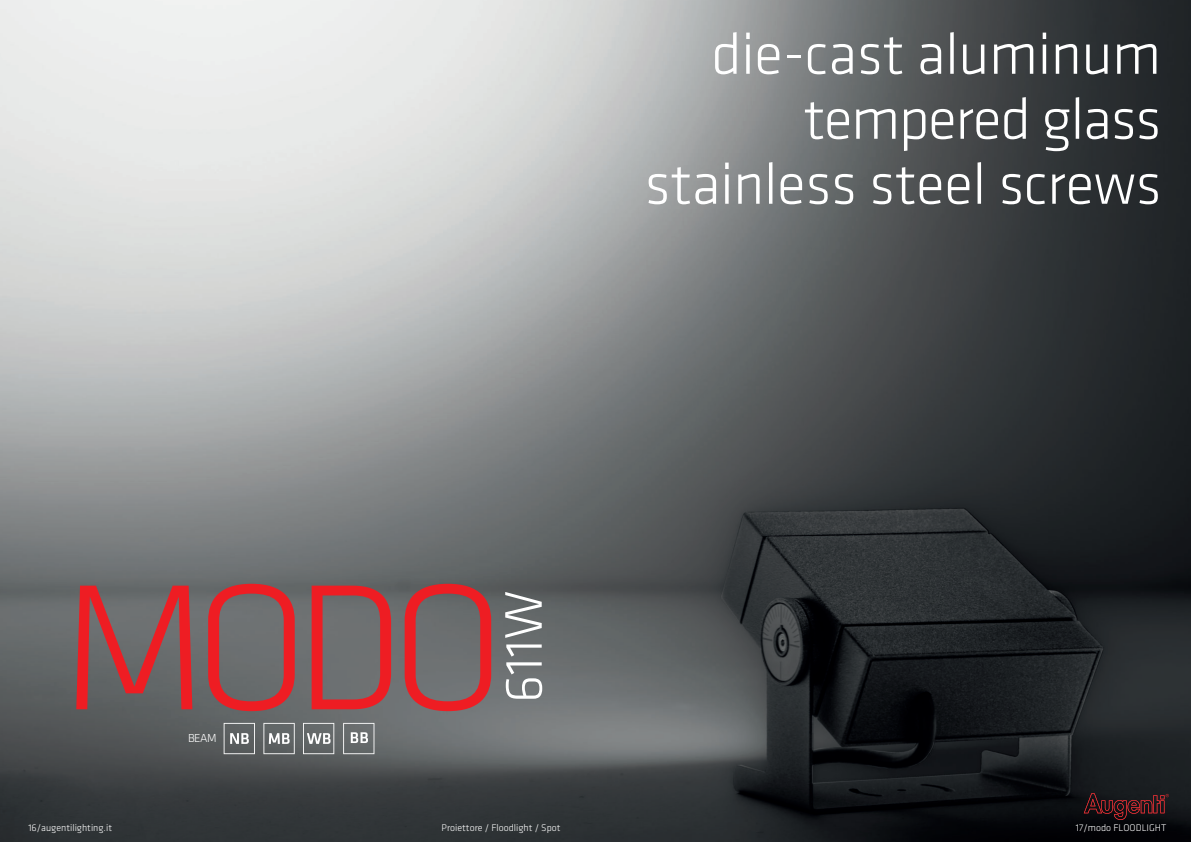
<style>
.page{position:relative;width:1191px;height:842px;background:#fff}
.page>*{position:absolute;margin:0;border:0;box-sizing:border-box;transform-origin:0 0}
.t1{font:300 185.7px "Klavika";color:#ee1d23}
.t2{font:300 60px/65px "Klavika";letter-spacing:-.01em;color:#fff;text-align:right}
.t3{font:300 54.7px "Klavika";color:#fff}
.t4{font:300 12px "Klavika";color:#fff}
.t5{font:300 10px "Klavika";color:#fff}
</style>
<div class="page">
<img style="left:0;top:0;width:1191px;height:842px">
<svg style="left:1083px;top:793px;width:85px;height:27px;background:#36171b"></svg>
<svg style="left:303px;top:723px;width:31px;height:31px"></svg>
<svg style="left:263px;top:723px;width:32px;height:31px"></svg>
<svg style="left:224px;top:723px;width:31px;height:31px"></svg>
<svg style="left:343px;top:723px;width:31px;height:31px"></svg>
<h2 class="t2" style="left:644px;top:27px;width:518px">die-cast aluminum tempered glass stainless steel screws</h2>
<h1 class="t1" style="left:60px;top:580px;width:446px">MODO</h1>
<h3 class="t3" style="left:504px;top:703px;width:114px;rotate:-90deg">611W</h3>
<p class="t5" style="left:28px;top:824px;width:85px">16/augentilighting.it</p>
<p class="t4" style="left:188px;top:734px;width:30px">BEAM</p>
<p class="t5" style="left:441px;top:824px;width:120px">Proiettore / Floodlight / Spot</p>
<p class="t5" style="left:1076px;top:824px;width:92px">17/modo FLOODLIGHT</p>
</div>
